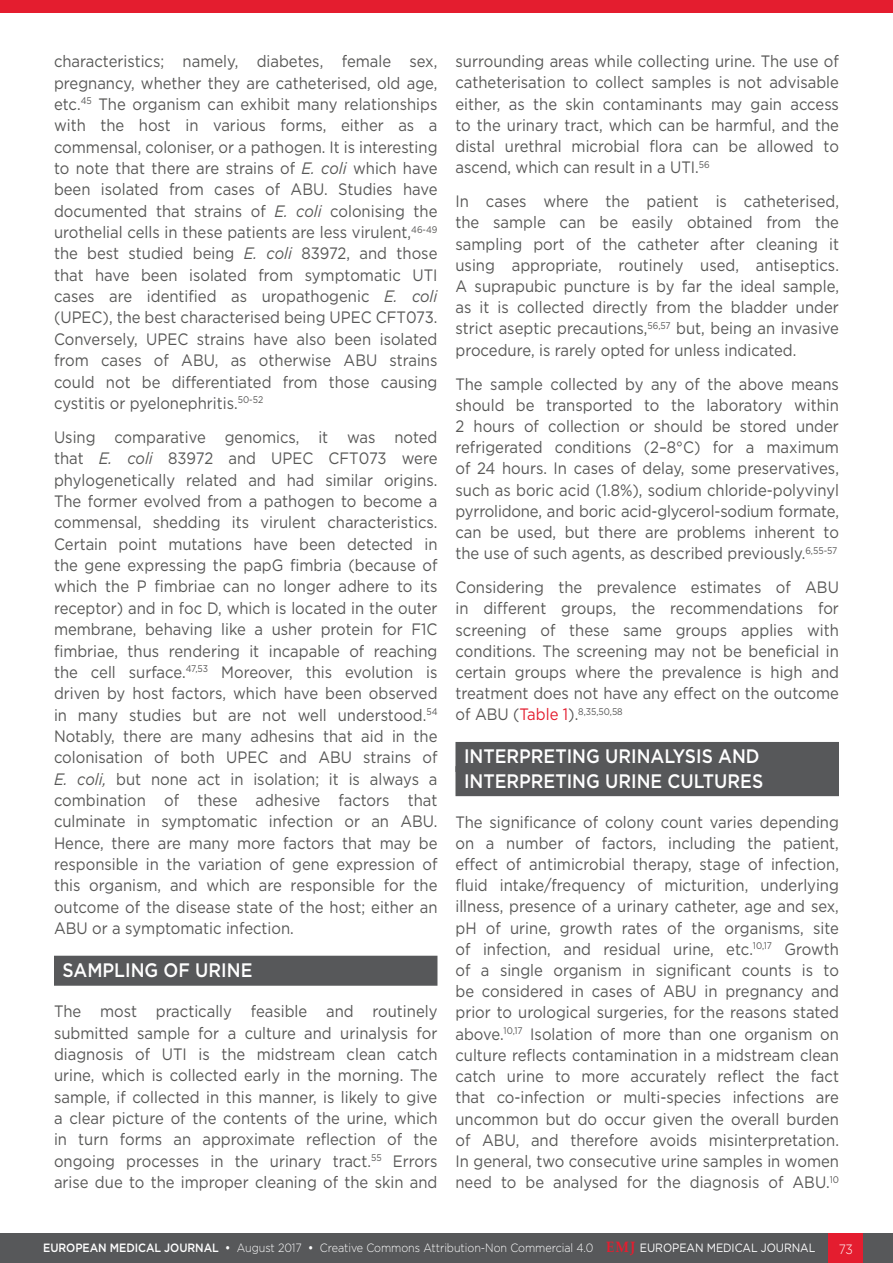
<style>
.page{position:relative;width:893px;height:1263px;background:#fff}
.page>*{position:absolute;margin:0;border:0;box-sizing:border-box;transform-origin:0 0}
._8__Heading_1{font:500 19.5px "Gotham";color:#fff;scale:.9 1}
._11__Main_text{font:16.5px/21.3px "Gotham";color:#575756;text-align:justify;scale:.9 1}
.t1{font:300 13.5px "Gotham";color:#fff;scale:.9 1}
.t2{font:300 12px "Gotham";letter-spacing:-.005em;color:#fff;scale:.9 1}
._11__Main_text-2{font:9.6px "Gotham";color:#575756;scale:.9 1}
.s1{font-style:italic}
.s2{font-size:16.5px}
.s3{font-size:16.5px;color:#e41d2f}
.s4{font-weight:500}
.s5{font-family:"Palatino Linotype";font-weight:700;font-size:15px;color:#e41d2f}
.s6{font-weight:400}
</style>
<div class="page">
<div style="left:0;top:1233px;width:893px;height:30px;background:#57585a"></div>
<div style="left:829px;top:1233px;width:34px;height:30px;background:#e41d2f"></div>
<div style="left:54px;top:956px;width:383px;height:30px;background:#57585a"></div>
<div style="left:455px;top:742px;width:384px;height:30px;background:#57585a"></div>
<div style="left:455px;top:766px;width:384px;height:30px;background:#57585a"></div>
<div style="left:0;top:0;width:893px;height:12px;background:#e41d2f"></div>
<p class="_11__Main_text" style="left:54px;top:50px;width:428px">characteristics; namely, diabetes, female sex, pregnancy, whether they are catheterised, old age, etc.<sup>45</sup> The organism can exhibit many relationships with the host in various forms, either as a commensal, coloniser, or a pathogen. It is interesting to note that there are strains of <span class="s1">E. coli</span> which have been isolated from cases of ABU. Studies have documented that strains of <span class="s1">E. coli</span> colonising the urothelial cells in these patients are less virulent,<sup>46-49 </sup>the best studied being <span class="s1">E. coli</span> 83972, and those that have been isolated from symptomatic UTI cases are identified as uropathogenic <span class="s1">E. coli </span>(UPEC), the best characterised being UPEC CFT073.<br>Conversely, UPEC strains have also been isolated from cases of ABU, as otherwise ABU strains could not be differentiated from those causing cystitis or pyelonephritis.<sup>50-52</sup></p>
<p class="_11__Main_text" style="left:54px;top:426px;width:428px">Using comparative genomics, it was noted that <span class="s1">E. coli</span> 83972 and UPEC CFT073 were phylogenetically related and had similar origins.<br>The former evolved from a pathogen to become a commensal, shedding its virulent characteristics.<br>Certain point mutations have been detected in the gene expressing the papG fimbria (because of which the P fimbriae can no longer adhere to its receptor) and in foc D, which is located in the outer membrane, behaving like a usher protein for F1C fimbriae, thus rendering it incapable of reaching the cell surface.<sup>47,53</sup> Moreover, this evolution is driven by host factors, which have been observed in many studies but are not well understood.<sup>54<br></sup>Notably, there are many adhesins that aid in the colonisation of both UPEC and ABU strains of <span class="s1">E. coli,</span> but none act in isolation; it is always a combination of these adhesive factors that culminate in symptomatic infection or an ABU.<br>Hence, there are many more factors that may be responsible in the variation of gene expression of this organism, and which are responsible for the outcome of the disease state of the host; either an ABU or a symptomatic infection.</p>
<p class="_8__Heading_1" style="left:63px;top:957px;width:213px">SAMPLING OF URINE</p>
<p class="_11__Main_text" style="left:54px;top:1000px;width:428px">The most practically feasible and routinely submitted sample for a culture and urinalysis for diagnosis of UTI is the midstream clean catch urine, which is collected early in the morning. The sample, if collected in this manner, is likely to give a clear picture of the contents of the urine, which in turn forms an approximate reflection of the ongoing processes in the urinary tract.<sup>55</sup> Errors arise due to the improper cleaning of the skin and</p>
<p class="_11__Main_text" style="left:455px;top:50px;width:428px">surrounding areas while collecting urine. The use of catheterisation to collect samples is not advisable either, as the skin contaminants may gain access to the urinary tract, which can be harmful, and the distal urethral microbial flora can be allowed to ascend, which can result in a UTI.<sup>56</sup></p>
<p class="_11__Main_text" style="left:455px;top:190px;width:428px">In cases where the patient is catheterised, the sample can be easily obtained from the sampling port of the catheter after cleaning it using appropriate, routinely used, antiseptics.<br>A suprapubic puncture is by far the ideal sample, as it is collected directly from the bladder under strict aseptic precautions,<sup>56,57</sup> but, being an invasive procedure, is rarely opted for unless indicated.</p>
<p class="_11__Main_text" style="left:455px;top:373px;width:428px">The sample collected by any of the above means should be transported to the laboratory within 2 hours of collection or should be stored under refrigerated conditions (2–8°C) for a maximum of 24 hours. In cases of delay, some preservatives, such as boric acid (1.8%), sodium chloride-polyvinyl pyrrolidone, and boric acid-glycerol-sodium formate, can be used, but there are problems inherent to the use of such agents, as described previously.<sup>6,55-57</sup></p>
<p class="_11__Main_text" style="left:455px;top:576px;width:428px">Considering the prevalence estimates of ABU in different groups, the recommendations for screening of these same groups applies with conditions. The screening may not be beneficial in certain groups where the prevalence is high and treatment does not have any effect on the outcome</p>
<p class="_11__Main_text-2" style="left:455px;top:705px;width:187px"><span class="s2">of ABU (</span><span class="s3">Table 1</span><span class="s2">).</span>8,35,50,58</p>
<p class="_8__Heading_1" style="left:464px;top:744px;width:330px">INTERPRETING URINALYSIS AND</p>
<p class="_8__Heading_1" style="left:464px;top:768px;width:334px">INTERPRETING URINE CULTURES</p>
<p class="_11__Main_text" style="left:455px;top:811px;width:428px">The significance of colony count varies depending on a number of factors, including the patient, effect of antimicrobial therapy, stage of infection, fluid intake/frequency of micturition, underlying illness, presence of a urinary catheter, age and sex, pH of urine, growth rates of the organisms, site of infection, and residual urine, etc.<sup>10,17</sup> Growth of a single organism in significant counts is to be considered in cases of ABU in pregnancy and prior to urological surgeries, for the reasons stated above.<sup>10,17</sup> Isolation of more than one organism on culture reflects contamination in a midstream clean catch urine to more accurately reflect the fact that co-infection or multi-species infections are uncommon but do occur given the overall burden of ABU, and therefore avoids misinterpretation.<br>In general, two consecutive urine samples in women need to be analysed for the diagnosis of ABU.<sup>10</sup></p>
<p class="t2" style="left:43px;top:1240px;width:859px"><span class="s4">EUROPEAN MEDICAL JOURNAL •</span> August 2017 <span class="s4">•</span> Creative Commons Attribution-Non Commercial 4.0 <span class="s5">EMJ</span> <span class="s6">EUROPEAN MEDICAL JOURNAL</span></p>
<p class="t1" style="left:839px;top:1240px;width:17px">73</p>
</div>
